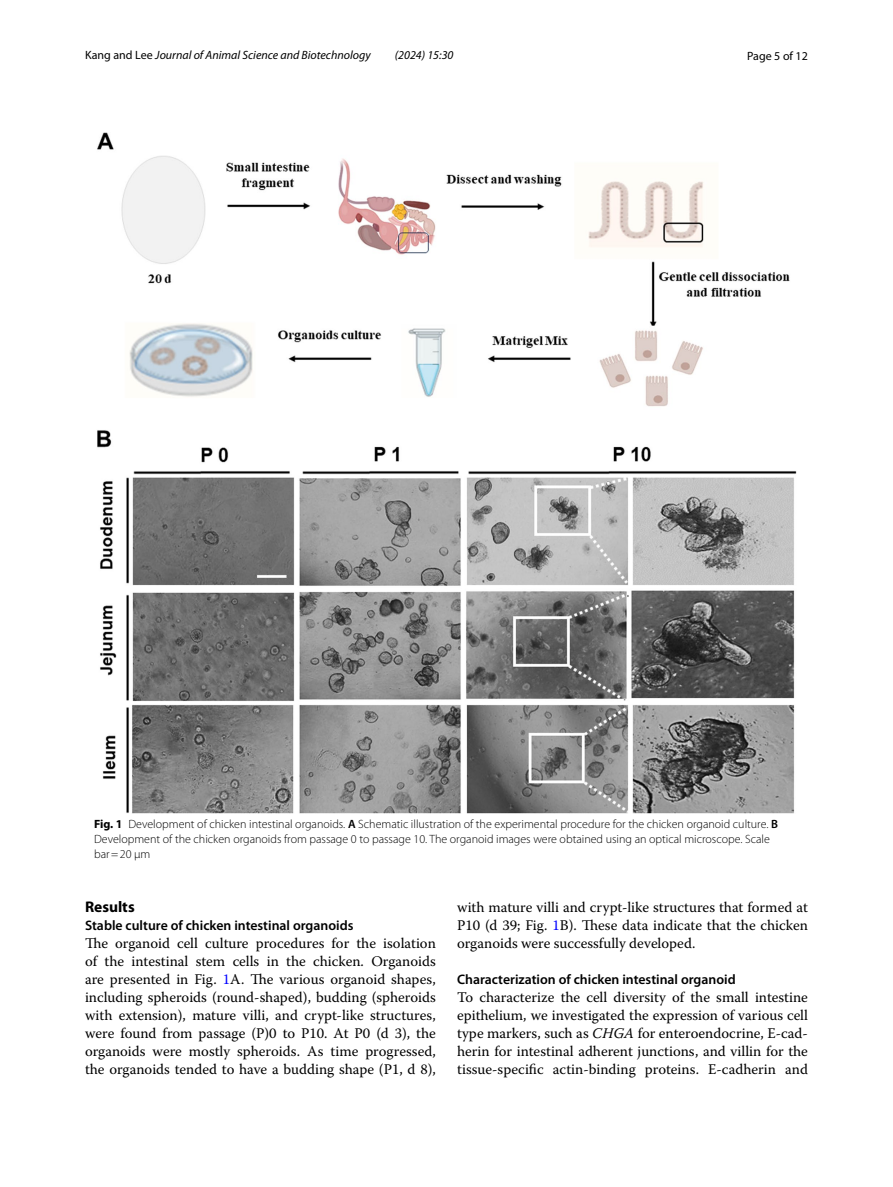
<style>
.page{position:relative;width:893px;height:1187px;background:#fff}
.page>*{position:absolute;margin:0;border:0;box-sizing:border-box;transform-origin:0 0}
.t1{font:700 15.45px "Myriad Pro";color:#000}
.t2{font:14.7px/18px "Warnock Pro";color:#000;text-align:justify}
.t3{font:600 13.8px "Myriad Pro";color:#000}
.t4{font:300 12px/15px "Myriad Pro";color:#000}
.t5{font:italic 12px "Myriad Pro";color:#000}
.t6{font:12px "Myriad Pro";color:#000}
.s1{font-style:normal}
.s2{font-weight:700}
.s3{font-weight:600}
.s4{color:#00f}
.s5{font-style:italic}
</style>
<div class="page">
<img style="left:97px;top:133px;width:700px;height:680px">
<p class="t5" style="left:85px;top:48px;width:287px"><span class="s1">Kang and Lee</span> Journal of Animal Science and Biotechnology</p>
<p class="t5" style="left:395px;top:48px;width:60px">(2024) 15:30</p>
<p class="t6" style="left:747px;top:48px;width:62px">Page 5 of 12</p>
<p class="t4" style="left:94px;top:816px;width:685px"><span class="s2">Fig. 1</span> Development of chicken intestinal organoids. <span class="s3">A</span> Schematic illustration of the experimental procedure for the chicken organoid culture. <span class="s3">B<br></span>Development of the chicken organoids from passage 0 to passage 10. The organoid images were obtained using an optical microscope. Scale bar=20 μm</p>
<p class="t1" style="left:85px;top:897px;width:51px">Results</p>
<p class="t3" style="left:85px;top:916px;width:270px">Stable culture of chicken intestinal organoids</p>
<p class="t2" style="left:85px;top:934px;width:352px">The organoid cell culture procedures for the isolation of the intestinal stem cells in the chicken. Organoids are presented in Fig. <span class="s4">1</span>A. The various organoid shapes, including spheroids (round-shaped), budding (spheroids with extension), mature villi, and crypt-like structures, were found from passage (P)0 to P10. At P0 (d 3), the organoids were mostly spheroids. As time progressed, the organoids tended to have a budding shape (P1, d 8),</p>
<p class="t2" style="left:457px;top:897px;width:352px">with mature villi and crypt-like structures that formed at P10 (d 39; Fig. <span class="s4">1</span>B). These data indicate that the chicken organoids were successfully developed.</p>
<p class="t3" style="left:457px;top:970px;width:280px">Characterization of chicken intestinal organoid</p>
<p class="t2" style="left:457px;top:987px;width:352px">To characterize the cell diversity of the small intestine epithelium, we investigated the expression of various cell type markers, such as <span class="s5">CHGA</span> for enteroendocrine, E-cad&shy;herin for intestinal adherent junctions, and villin for the tissue-specific actin-binding proteins. E-cadherin and</p>
</div>
